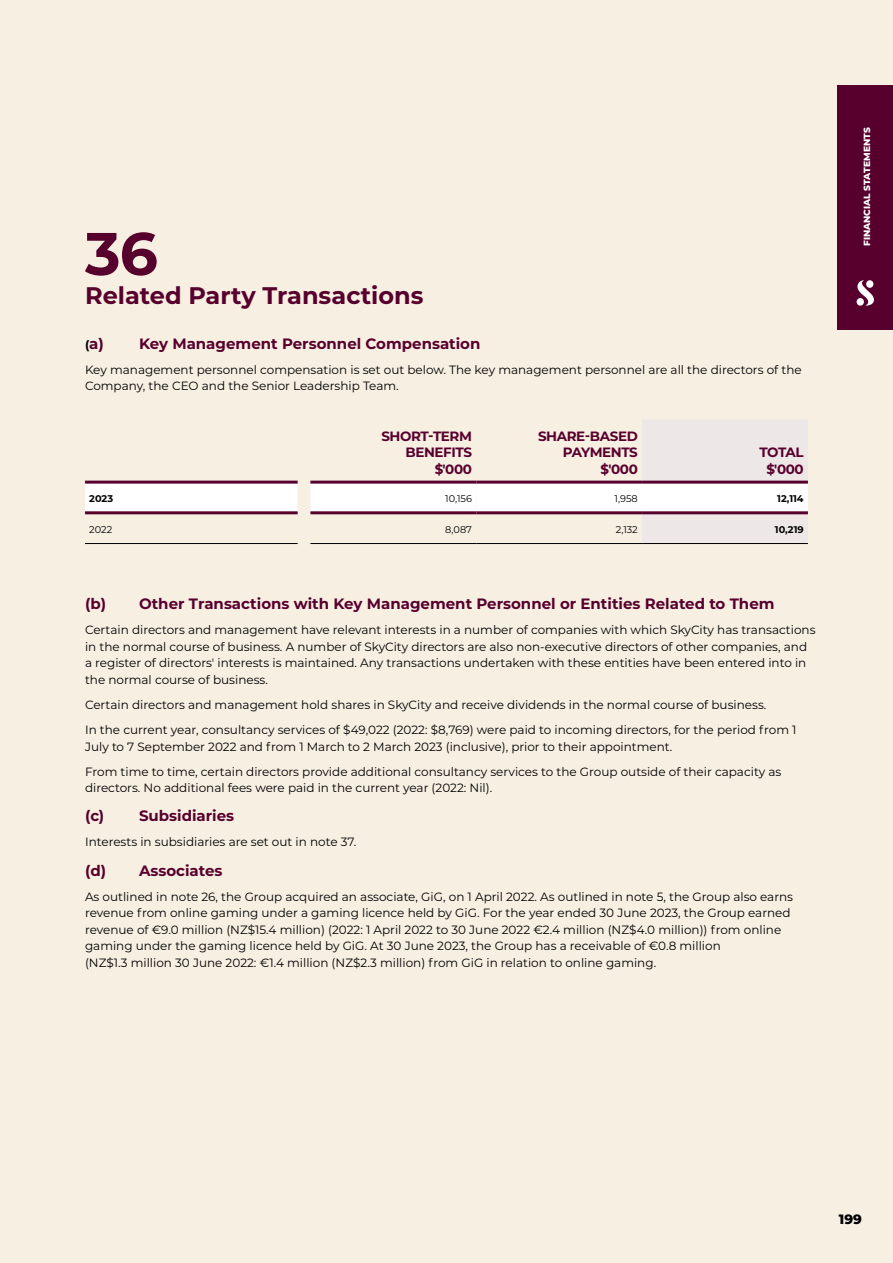
<style>
.page{position:relative;width:893px;height:1263px;background:#f6efe2}
.page>*{position:absolute;margin:0;border:0;box-sizing:border-box;transform-origin:0 0}
.t1{font:700 60px "Montserrat";color:#58002d}
.t2{font:700 24px "Montserrat";color:#58002d}
.t3{font:700 15px "Montserrat";color:#58002d}
.t4{font:700 13.5px/16.2px "Montserrat";letter-spacing:-.03em;color:#58002d;text-align:right}
.t5{font:800 13.5px "Montserrat";color:#000}
.t6{font:12px/16.5px "Montserrat";color:#000}
.t7{font:9.75px "Montserrat";color:#000}
.t8{font:700 9.75px "Montserrat";color:#000}
.t9{font:800 9px "Montserrat";color:#fff}
.s1{font-size:12px;color:#000}
</style>
<div class="page">
<svg style="left:85px;top:480px;width:723px;height:35px"></svg>
<hr style="left:85px;top:543px;width:213px;height:1px;background:#000">
<hr style="left:476px;top:543px;width:166px;height:1px;background:#000">
<hr style="left:642px;top:543px;width:166px;height:1px;background:#000">
<hr style="left:85px;top:481px;width:213px;height:3px;background:#58002d">
<hr style="left:85px;top:511px;width:213px;height:3px;background:#58002d">
<hr style="left:310px;top:481px;width:166px;height:3px;background:#58002d">
<hr style="left:476px;top:481px;width:166px;height:3px;background:#58002d">
<hr style="left:642px;top:481px;width:166px;height:3px;background:#58002d">
<hr style="left:310px;top:511px;width:166px;height:3px;background:#58002d">
<hr style="left:476px;top:511px;width:166px;height:3px;background:#58002d">
<hr style="left:642px;top:511px;width:166px;height:3px;background:#58002d">
<hr style="left:310px;top:543px;width:166px;height:1px;background:#000">
<div style="left:838px;top:85px;width:55px;height:245px;background:#58002d"></div>
<svg style="left:857px;top:280px;width:17px;height:26px"></svg>
<h1 class="t1" style="left:85px;top:210px;width:74px">36</h1>
<h2 class="t2" style="left:85px;top:278px;width:340px">Related Party Transactions</h2>
<p class="t3" style="left:85px;top:333px;width:397px"><span class="s1">(</span>a) Key Management Personnel Compensation</p>
<p class="t6" style="left:85px;top:361px;width:718px">Key management personnel compensation is set out below. The key management personnel are all the directors of the<br>Company, the CEO and the Senior Leadership Team.</p>
<p class="t4" style="left:381px;top:428px;width:92px">SHORT-TERM<br>BENEFITS $'000</p>
<p class="t4" style="left:538px;top:428px;width:101px">SHARE-BASED<br>PAYMENTS $'000</p>
<p class="t4" style="left:759px;top:444px;width:46px;text-align:center">TOTAL $'000</p>
<p class="t8" style="left:89px;top:492px;width:25px">2023</p>
<p class="t7" style="left:445px;top:492px;width:28px">10,156</p>
<p class="t7" style="left:615px;top:492px;width:25px">1,958</p>
<p class="t8" style="left:777px;top:492px;width:28px">12,114</p>
<p class="t7" style="left:89px;top:523px;width:25px">2022</p>
<p class="t7" style="left:445px;top:523px;width:28px">8,087</p>
<p class="t7" style="left:616px;top:523px;width:24px">2,132</p>
<p class="t8" style="left:775px;top:522px;width:30px">10,219</p>
<p class="t3" style="left:85px;top:593px;width:691px">(b) Other Transactions with Key Management Personnel or Entities Related to Them</p>
<p class="t6" style="left:85px;top:621px;width:732px">Certain directors and management have relevant interests in a number of companies with which SkyCity has transactions in the normal course of business. A number of SkyCity directors are also non-executive directors of other companies, and a register of directors' interests is maintained. Any transactions undertaken with these entities have been entered into in the normal course of business.</p>
<p class="t6" style="left:85px;top:692px;width:713px;line-height:25px">Certain directors and management hold shares in SkyCity and receive dividends in the normal course of business.<br>In the current year, consultancy services of $49,022 (2022: $8,769) were paid to incoming directors, for the period from 1</p>
<p class="t6" style="left:85px;top:733px;width:698px;line-height:25px">July to 7 September 2022 and from 1 March to 2 March 2023 (inclusive), prior to their appointment.<br>From time to time, certain directors provide additional consultancy services to the Group outside of their capacity as</p>
<p class="t6" style="left:85px;top:779px;width:409px">directors. No additional fees were paid in the current year (2022: Nil).</p>
<p class="t3" style="left:85px;top:805px;width:151px">(c) Subsidiaries</p>
<p class="t6" style="left:85px;top:833px;width:273px">Interests in subsidiaries are set out in note 37.</p>
<p class="t3" style="left:85px;top:859px;width:139px">(d) Associates</p>
<p class="t6" style="left:85px;top:887px;width:709px">As outlined in note 26, the Group acquired an associate, GiG, on 1 April 2022. As outlined in note 5, the Group also earns revenue from online gaming under a gaming licence held by GiG. For the year ended 30 June 2023, the Group earned revenue of €9.0 million (NZ$15.4 million) (2022: 1 April 2022 to 30 June 2022 €2.4 million (NZ$4.0 million)) from online gaming under the gaming licence held by GiG. At 30 June 2023, the Group has a receivable of €0.8 million<br>(NZ$1.3 million 30 June 2022: €1.4 million (NZ$2.3 million) from GiG in relation to online gaming.</p>
<p class="t9" style="left:860px;top:246px;width:120px;rotate:-90deg">FINANCIAL STATEMENTS</p>
<p class="t5" style="left:839px;top:1209px;width:24px">199</p>
</div>
